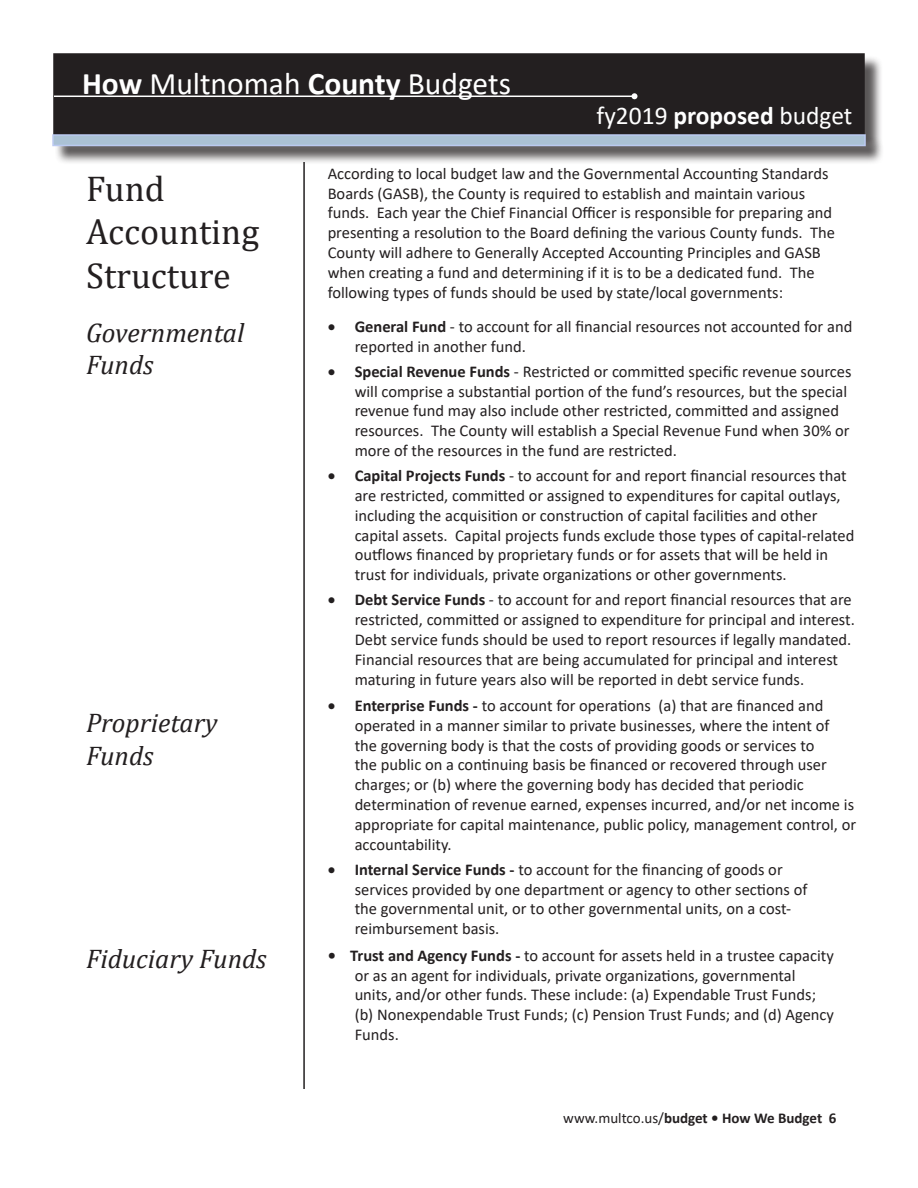
<style>
.page{position:relative;width:918px;height:1188px;background:#fff}
.page>*{position:absolute;margin:0;border:0;box-sizing:border-box;transform-origin:0 0}
.Headers_for_TOC_-_Le{font:36px/43.2px "Cambria";color:#231f20}
.t1{font:31.5px "Calibri";color:#fff}
.Headers_for_TOC_-_Le-2{font:italic 27px/32.4px "Cambria";color:#231f20}
.t2{font:25.5px "Calibri";color:#fff}
.t3{font:16.5px/19.8px "Calibri";color:#231f20}
.t4{font:700 15px "Calibri";color:#231f20}
.s1{font-weight:700}
.s2{font-weight:400}
</style>
<div class="page">
<hr style="left:303px;top:162px;width:2px;height:927px;background:#231f20">
<div style="left:54px;top:54px;width:810px;height:80px;background:#231f20"></div>
<div style="left:53px;top:53px;width:812px;height:82px;border:2px solid #231f20"></div>
<hr style="left:54px;top:96px;width:580px;height:1px;background:#fff">
<svg style="left:632px;top:93px;width:6px;height:6px"></svg>
<div style="left:55px;top:137px;width:830px;height:28px;background:#231f20;opacity:.75"></div>
<div style="left:52px;top:134px;width:814px;height:12px;background:#abc2d5;border:2px solid #bbcaf1"></div>
<h2 class="t1" style="left:82px;top:61px;width:430px"><span class="s1">How</span> Multnomah <span class="s1">County</span> Budgets</h2>
<h3 class="t2" style="left:597px;top:98px;width:257px">fy2019 <span class="s1">proposed</span> budget</h3>
<p class="Headers_for_TOC_-_Le" style="left:86px;top:167px;width:175px">Fund<br>Accounting<br>Structure</p>
<p class="Headers_for_TOC_-_Le-2" style="left:86px;top:315px;width:160px">Governmental<br>Funds</p>
<p class="Headers_for_TOC_-_Le-2" style="left:86px;top:706px;width:133px">Proprietary<br>Funds</p>
<p class="Headers_for_TOC_-_Le-2" style="left:86px;top:941px;width:182px">Fiduciary Funds</p>
<p class="t3" style="left:328px;top:163px;width:509px">According to local budget law and the Governmental Accounting Standards Boards (GASB), the County is required to establish and maintain various funds. Each year the Chief Financial Officer is responsible for preparing and presenting a resolution to the Board defining the various County funds. The County will adhere to Generally Accepted Accounting Principles and GASB when creating a fund and determining if it is to be a dedicated fund. The following types of funds should be used by state/local governments:</p>
<p class="t3" style="left:355px;top:316px;width:499px;text-indent:-27px">• <span class="s1">General Fund</span> - to account for all financial resources not accounted for and reported in another fund.</p>
<p class="t3" style="left:355px;top:361px;width:498px;text-indent:-27px">• <span class="s1">Special Revenue Funds</span> - Restricted or committed specific revenue sources will comprise a substantial portion of the fund’s resources, but the special revenue fund may also include other restricted, committed and assigned resources. The County will establish a Special Revenue Fund when 30% or more of the resources in the fund are restricted.</p>
<p class="t3" style="left:355px;top:465px;width:501px;text-indent:-27px">• <span class="s1">Capital Projects Funds</span> - to account for and report financial resources that are restricted, committed or assigned to expenditures for capital outlays, including the acquisition or construction of capital facilities and other capital assets. Capital projects funds exclude those types of capital-related outflows financed by proprietary funds or for assets that will be held in trust for individuals, private organizations or other governments.</p>
<p class="t3" style="left:355px;top:590px;width:502px;text-indent:-27px">• <span class="s1">Debt Service Funds</span> - to account for and report financial resources that are restricted, committed or assigned to expenditure for principal and interest.<br>Debt service funds should be used to report resources if legally mandated.<br>Financial resources that are being accumulated for principal and interest maturing in future years also will be reported in debt service funds.</p>
<p class="t3" style="left:355px;top:695px;width:503px;text-indent:-27px">• <span class="s1">Enterprise Funds -</span> to account for operations (a) that are financed and operated in a manner similar to private businesses, where the intent of<br>the governing body is that the costs of providing goods or services to<br>the public on a continuing basis be financed or recovered through user charges; or (b) where the governing body has decided that periodic determination of revenue earned, expenses incurred, and/or net income is appropriate for capital maintenance, public policy, management control, or accountability.</p>
<p class="t3" style="left:355px;top:859px;width:454px;text-indent:-27px">• <span class="s1">Internal Service Funds -</span> to account for the financing of goods or services provided by one department or agency to other sections of the governmental unit, or to other governmental units, on a cost&shy;reimbursement basis.</p>
<p class="t3" style="left:355px;top:945px;width:481px;text-indent:-27px"><span class="s1">• Trust and Agency Funds -</span> to account for assets held in a trustee capacity or as an agent for individuals, private organizations, governmental units, and/or other funds. These include: (a) Expendable Trust Funds; (b) Nonexpendable Trust Funds; (c) Pension Trust Funds; and (d) Agency Funds.</p>
<p class="t4" style="left:563px;top:1107px;width:275px"><span class="s2">www.multco.us/</span>budget • How We Budget 6</p>
</div>
